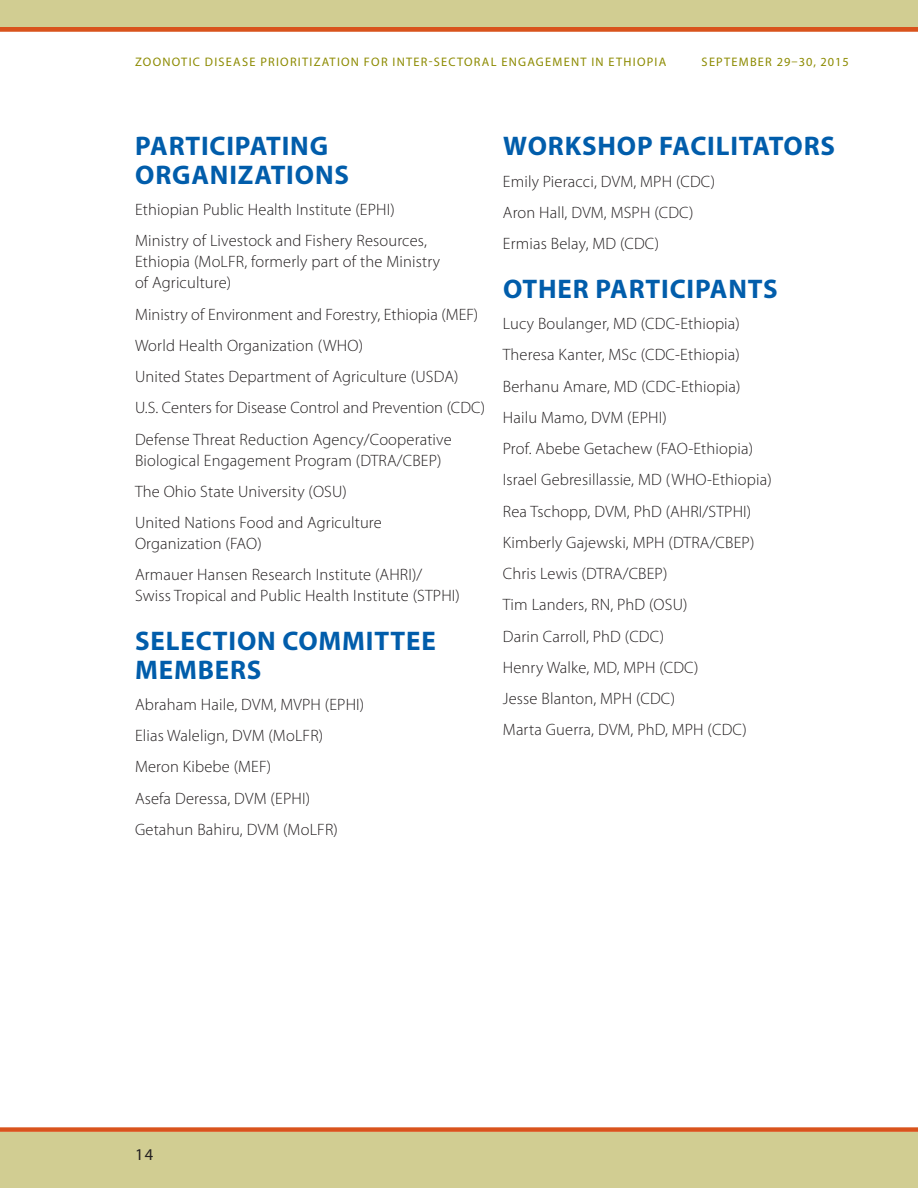
<style>
.page{position:relative;width:918px;height:1188px;background:#fff}
.page>*{position:absolute;margin:0;border:0;box-sizing:border-box;transform-origin:0 0}
.t1{font:700 27px/28.5px "Myriad Pro";letter-spacing:.03em;color:#015dab}
.Body_Text{font:300 16.5px/21px "Myriad Pro";letter-spacing:.01em;color:#231f20}
.t2{font:16.5px "Myriad Pro";color:#231f20}
.t3{font:12.3px "Myriad Pro";letter-spacing:.1em;color:#8d8b02}
</style>
<div class="page">
<div style="left:0;top:1132px;width:918px;height:56px;background:#d1cd92"></div>
<div style="left:0;top:0;width:918px;height:27px;background:#d1cd92"></div>
<div style="left:0;top:1127px;width:918px;height:5px;background:#d9531c"></div>
<div style="left:0;top:27px;width:918px;height:5px;background:#d9531c"></div>
<p class="t3" style="left:135px;top:54px;width:533px">ZOONOTIC DISEASE PRIORITIZATION FOR INTER-SECTORAL ENGAGEMENT IN ETHIOPIA</p>
<p class="t3" style="left:702px;top:54px;width:149px">SEPTEMBER 29–30, 2015</p>
<h1 class="t1" style="left:135px;top:131px;width:215px">PARTICIPATING<br>ORGANIZATIONS</h1>
<p class="Body_Text" style="left:135px;top:199px;width:261px">Ethiopian Public Health Institute (EPHI)</p>
<p class="Body_Text" style="left:135px;top:231px;width:307px">Ministry of Livestock and Fishery Resources,<br>Ethiopia (MoLFR, formerly part of the Ministry of Agriculture)</p>
<p class="Body_Text" style="left:135px;top:304px;width:345px">Ministry of Environment and Forestry, Ethiopia (MEF)</p>
<p class="Body_Text" style="left:135px;top:335px;width:230px">World Health Organization (WHO)</p>
<p class="Body_Text" style="left:135px;top:366px;width:325px">United States Department of Agriculture (USDA)</p>
<p class="Body_Text" style="left:135px;top:398px;width:352px">U.S. Centers for Disease Control and Prevention (CDC)</p>
<p class="Body_Text" style="left:135px;top:429px;width:318px">Defense Threat Reduction Agency/Cooperative<br>Biological Engagement Program (DTRA/CBEP)</p>
<p class="Body_Text" style="left:135px;top:481px;width:213px">The Ohio State University (OSU)</p>
<p class="Body_Text" style="left:135px;top:512px;width:248px">United Nations Food and Agriculture<br>Organization (FAO)</p>
<p class="Body_Text" style="left:135px;top:565px;width:326px">Armauer Hansen Research Institute (AHRI)/<br>Swiss Tropical and Public Health Institute (STPHI)</p>
<h1 class="t1" style="left:135px;top:626px;width:302px">SELECTION COMMITTEE<br>MEMBERS</h1>
<p class="Body_Text" style="left:135px;top:694px;width:231px">Abraham Haile, DVM, MVPH (EPHI)</p>
<p class="Body_Text" style="left:135px;top:725px;width:190px">Elias Walelign, DVM (MoLFR)</p>
<p class="Body_Text" style="left:135px;top:757px;width:138px">Meron Kibebe (MEF)</p>
<p class="Body_Text" style="left:135px;top:788px;width:177px">Asefa Deressa, DVM (EPHI)</p>
<p class="Body_Text" style="left:135px;top:819px;width:204px">Getahun Bahiru, DVM (MoLFR)</p>
<h1 class="t1" style="left:503px;top:131px;width:334px">WORKSHOP FACILITATORS</h1>
<p class="Body_Text" style="left:503px;top:171px;width:214px">Emily Pieracci, DVM, MPH (CDC)</p>
<p class="Body_Text" style="left:503px;top:202px;width:192px">Aron Hall, DVM, MSPH (CDC)</p>
<p class="Body_Text" style="left:503px;top:233px;width:158px">Ermias Belay, MD (CDC)</p>
<h1 class="t1" style="left:503px;top:274px;width:276px">OTHER PARTICIPANTS</h1>
<p class="Body_Text" style="left:503px;top:313px;width:239px">Lucy Boulanger, MD (CDC-Ethiopia)</p>
<p class="Body_Text" style="left:503px;top:345px;width:238px">Theresa Kanter, MSc (CDC-Ethiopia)</p>
<p class="Body_Text" style="left:503px;top:376px;width:239px">Berhanu Amare, MD (CDC-Ethiopia)</p>
<p class="Body_Text" style="left:503px;top:407px;width:165px">Hailu Mamo, DVM (EPHI)</p>
<p class="Body_Text" style="left:503px;top:438px;width:252px">Prof. Abebe Getachew (FAO-Ethiopia)</p>
<p class="Body_Text" style="left:503px;top:470px;width:270px">Israel Gebresillassie, MD (WHO-Ethiopia)</p>
<p class="Body_Text" style="left:503px;top:501px;width:250px">Rea Tschopp, DVM, PhD (AHRI/STPHI)</p>
<p class="Body_Text" style="left:503px;top:532px;width:253px">Kimberly Gajewski, MPH (DTRA/CBEP)</p>
<p class="Body_Text" style="left:503px;top:563px;width:166px">Chris Lewis (DTRA/CBEP)</p>
<p class="Body_Text" style="left:503px;top:595px;width:186px">Tim Landers, RN, PhD (OSU)</p>
<p class="Body_Text" style="left:503px;top:626px;width:163px">Darin Carroll, PhD (CDC)</p>
<p class="Body_Text" style="left:503px;top:657px;width:197px">Henry Walke, MD, MPH (CDC)</p>
<p class="Body_Text" style="left:503px;top:688px;width:174px">Jesse Blanton, MPH (CDC)</p>
<p class="Body_Text" style="left:503px;top:720px;width:245px">Marta Guerra, DVM, PhD, MPH (CDC)</p>
<p class="t2" style="left:135px;top:1144px;width:20px">14</p>
</div>
